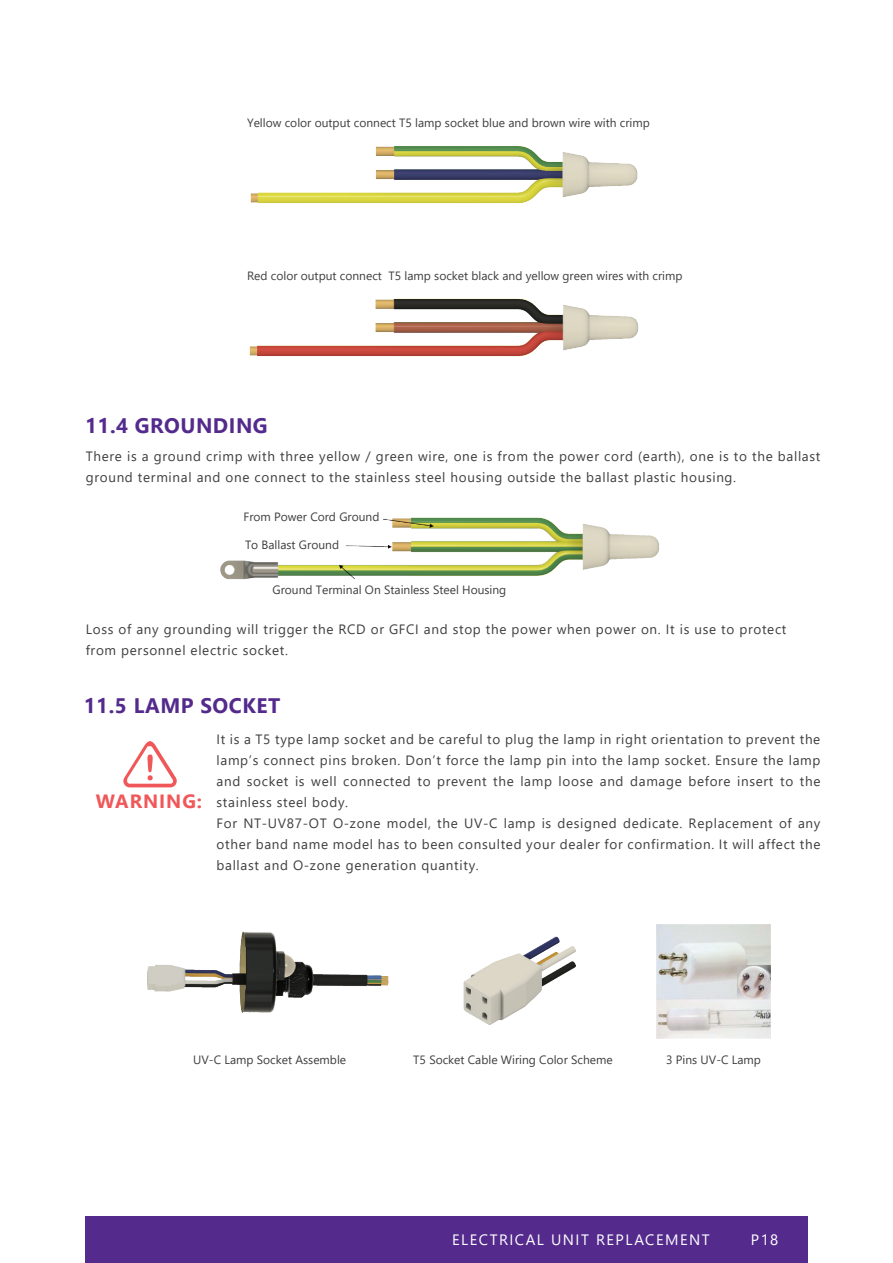
<style>
.page{position:relative;width:893px;height:1263px;background:#fff}
.page>*{position:absolute;margin:0;border:0;box-sizing:border-box;transform-origin:0 0}
.t1{font:700 21px "Segoe UI";letter-spacing:.025em;color:#542b8d}
.t2{font:700 19.2px "Segoe UI";letter-spacing:.05em;color:#f05759}
.t3{font:15px "Segoe UI";letter-spacing:.1em;color:#fff}
.t4{font:13.5px/21px "Segoe UI";letter-spacing:.05em;color:#3e3e3f}
.t5{font:12px "Segoe UI";color:#3e3e3f}
</style>
<div class="page">
<div style="left:85px;top:1216px;width:723px;height:47px;background:#542b8d"></div>
<img style="left:250px;top:146px;width:388px;height:58px">
<img style="left:249px;top:298px;width:390px;height:59px">
<img style="left:220px;top:517px;width:439px;height:63px">
<svg style="left:123px;top:741px;width:54px;height:46px"></svg>
<img style="left:463px;top:936px;width:113px;height:89px">
<img style="left:656px;top:924px;width:115px;height:115px">
<img style="left:147px;top:931px;width:242px;height:82px">
<div style="left:259px;top:510px;width:118px;height:21px;background:#fff"></div>
<div style="left:256px;top:538px;width:83px;height:14px;background:#fff"></div>
<p class="t5" style="left:247px;top:112px;width:404px">Yellow color output connect T5 lamp socket blue and brown wire with crimp</p>
<p class="t5" style="left:247px;top:264px;width:437px">Red color output connect T5 lamp socket black and yellow green wires with crimp</p>
<h1 class="t1" style="left:85px;top:405px;width:184px">11.4 GROUNDING</h1>
<p class="t4" style="left:86px;top:444px;width:736px">There is a ground crimp with three yellow / green wire, one is from the power cord (earth), one is to the ballast ground terminal and one connect to the stainless steel housing outside the ballast plastic housing.</p>
<p class="t5" style="left:243px;top:506px;width:137px">From Power Cord Ground</p>
<p class="t5" style="left:245px;top:533px;width:96px">To Ballast Ground</p>
<p class="t5" style="left:273px;top:578px;width:235px">Ground Terminal On Stainless Steel Housing</p>
<p class="t4" style="left:86px;top:618px;width:702px">Loss of any grounding will trigger the RCD or GFCI and stop the power when power on. It is use to protect from personnel electric socket.</p>
<h1 class="t1" style="left:84px;top:686px;width:198px">11.5 LAMP SOCKET</h1>
<h2 class="t2" style="left:96px;top:783px;width:108px">WARNING:</h2>
<p class="t4" style="left:217px;top:727px;width:605px">It is a T5 type lamp socket and be careful to plug the lamp in right orientation to prevent the lamp’s connect pins broken. Don’t force the lamp pin into the lamp socket. Ensure the lamp and socket is well connected to prevent the lamp loose and damage before insert to the stainless steel body.<br>For NT-UV87-OT O-zone model, the UV-C lamp is designed dedicate. Replacement of any other band name model has to been consulted your dealer for confirmation. It will affect the ballast and O-zone generation quantity.</p>
<p class="t5" style="left:193px;top:1049px;width:154px">UV-C Lamp Socket Assemble</p>
<p class="t5" style="left:413px;top:1049px;width:201px">T5 Socket Cable Wiring Color Scheme</p>
<p class="t5" style="left:666px;top:1049px;width:96px">3 Pins UV-C Lamp</p>
<p class="t3" style="left:452px;top:1225px;width:259px">ELECTRICAL UNIT REPLACEMENT</p>
<p class="t3" style="left:751px;top:1225px;width:29px">P18</p>
</div>
